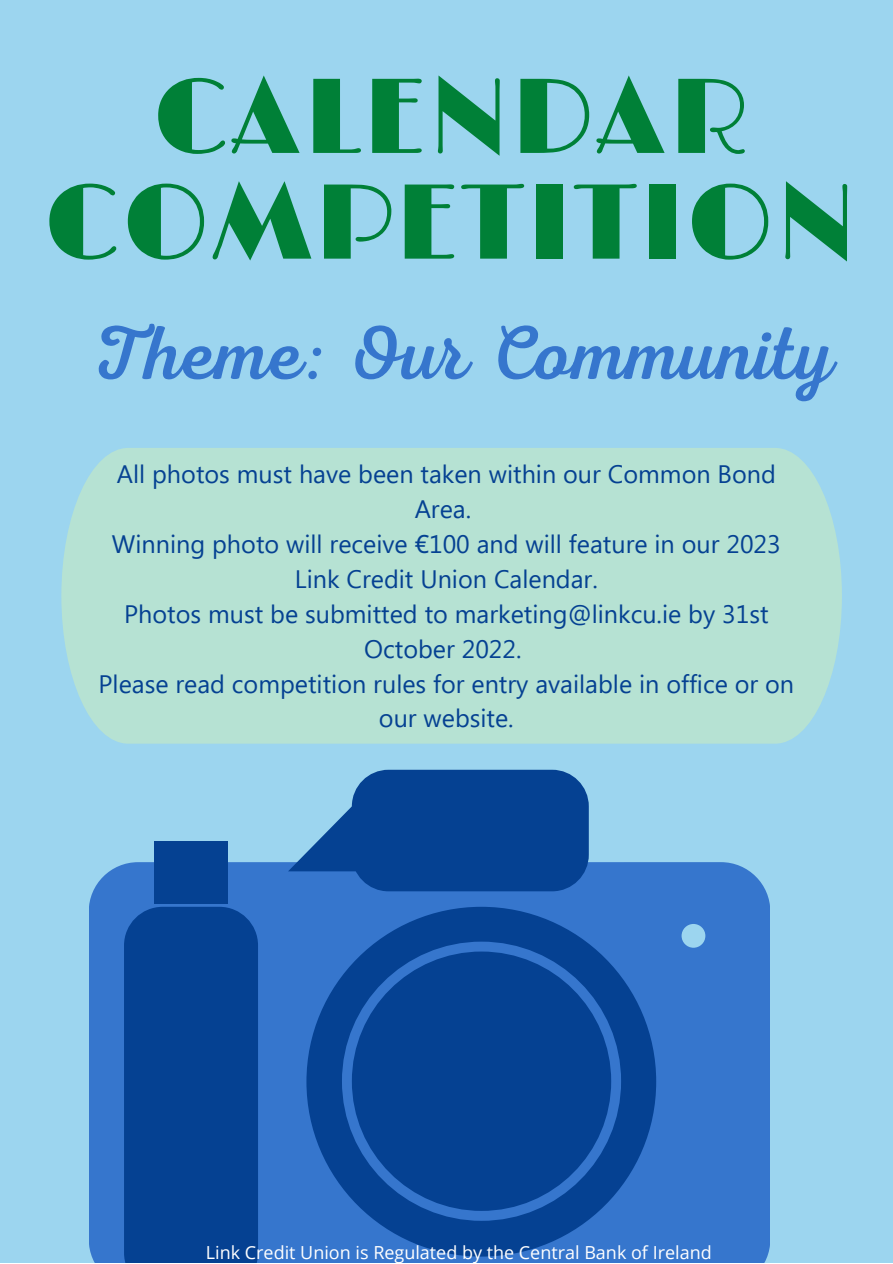
<style>
.page{position:relative;width:893px;height:1264px;background:#fff}
.page>*{position:absolute;margin:0;border:0;box-sizing:border-box;transform-origin:0 0}
.t1{font:107.25px/105.6px "Limelight";letter-spacing:.02em;color:#008037;text-align:center}
.t2{font:76.35px "Nexa Script";color:#3676cd}
.t3{font:25.2px/34.8px "Segoe UI";color:#054192;text-align:center}
.t4{font:18px "Open Sans";color:#fff}
.s1{font-family:"Noto Sans"}
</style>
<div class="page">
<div style="left:0;top:0;width:892px;height:1262px;background:#9cd5ef"></div>
<div style="left:89px;top:862px;width:680px;height:400px;background:#3676cd"></div>
<div style="left:154px;top:841px;width:74px;height:62px;background:#054192"></div>
<div style="left:124px;top:906px;width:134px;height:356px;background:#054192"></div>
<div style="left:352px;top:769px;width:236px;height:122px;background:#054192;border-radius:37px"></div>
<div style="left:306px;top:906px;width:350px;height:350px;background:#054192;border-radius:50%"></div>
<svg style="left:288px;top:806px;width:68px;height:65px"></svg>
<svg style="left:342px;top:941px;width:279px;height:279px"></svg>
<div style="left:61px;top:448px;width:780px;height:295px;background:#b6e2d3"></div>
<h1 class="t1" style="left:45px;top:68px;width:813px">CALENDAR<br>COMPETITION</h1>
<h2 class="t2" style="left:92px;top:309px;width:744px">Theme: Our Community</h2>
<p class="t3" style="left:98px;top:455px;width:697px">All photos must have been taken within our Common Bond Area.<br>Winning photo will receive <span class="s1">€</span>100 and will feature in our 2023<br>Link Credit Union Calendar.<br>Photos must be submitted to marketing@linkcu.ie by 31st October 2022.<br>Please read competition rules for entry available in office or on our website.</p>
<p class="t4" style="left:206px;top:1239px;width:507px">Link Credit Union is Regulated by the Central Bank of Ireland</p>
</div>
